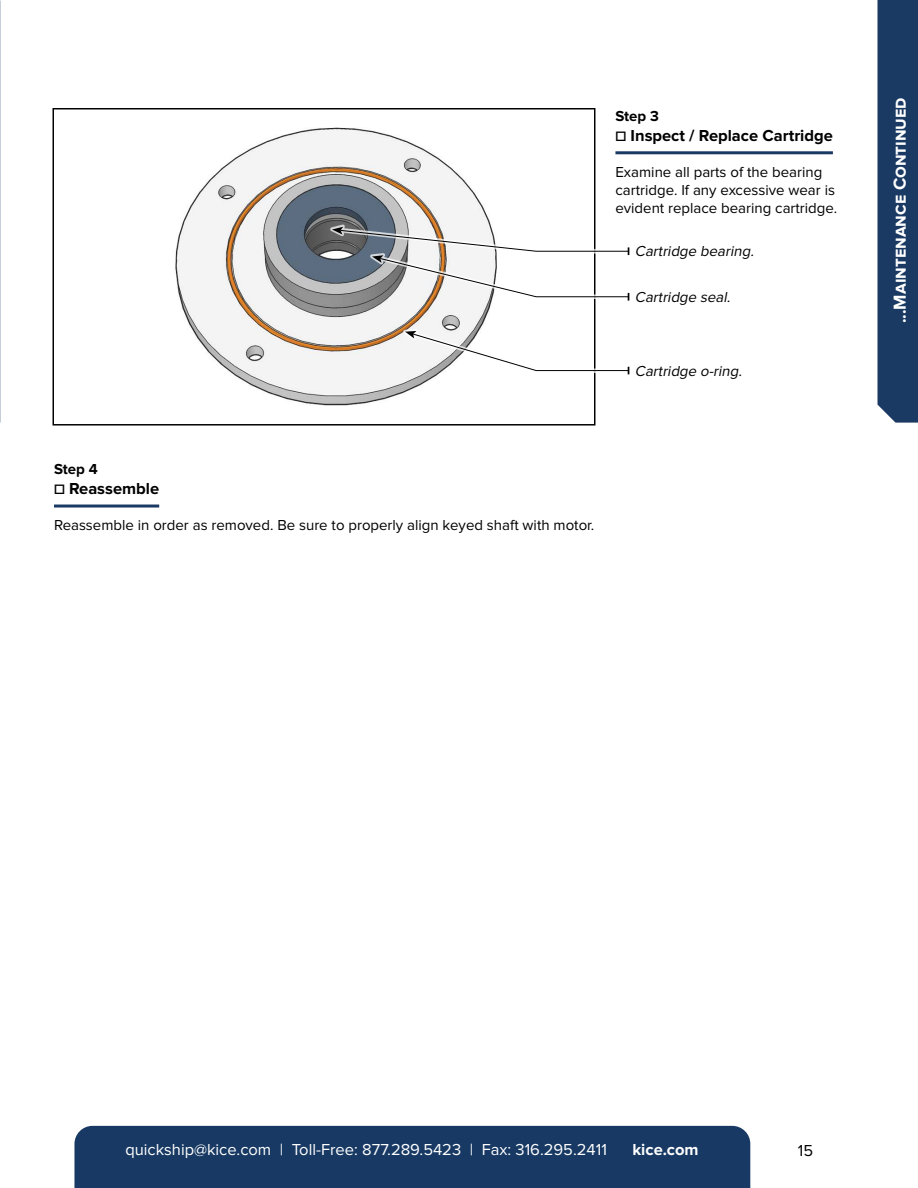
<style>
.page{position:relative;width:918px;height:1188px;background:#fff}
.page>*{position:absolute;margin:0;border:0;box-sizing:border-box;transform-origin:0 0}
.t1{font:700 18px "Proxima Nova";color:#fff}
.t2{font:16.5px "Proxima Nova";color:#fff}
.t3{font:700 16.5px "Proxima Nova";color:#000}
.t4{font:700 16.5px "Proxima Nova";color:#fff}
.t5{font:16.5px "Proxima Nova";color:#000}
.t6{font:15px/18px "Proxima Nova";color:#000}
.t7{font:italic 15px "Proxima Nova";color:#000}
.t8{font:700 15px "Proxima Nova";color:#000}
</style>
<div class="page">
<svg style="left:52px;top:108px;width:544px;height:318px"></svg>
<div style="left:74px;top:1126px;width:676px;height:62px;background:#173963"></div>
<hr style="left:615px;top:151px;width:218px;height:3px;background:#1a3963">
<div style="left:403px;top:329px;width:229px;height:47px;background:#fff"></div>
<svg style="left:405px;top:331px;width:224px;height:43px"></svg>
<div style="left:370px;top:253px;width:261px;height:50px;background:#fff"></div>
<div style="left:330px;top:225px;width:301px;height:32px;background:#fff;opacity:.75"></div>
<svg style="left:332px;top:227px;width:297px;height:74px"></svg>
<hr style="left:54px;top:505px;width:105px;height:3px;background:#1a3963">
<div style="left:878px;top:0;width:40px;height:423px;background:#1a3963"></div>
<p class="t8" style="left:615px;top:107px;width:45px">Step 3</p>
<p class="t3" style="left:615px;top:126px;width:219px">☐ Inspect / Replace Cartridge</p>
<p class="t6" style="left:615px;top:163px;width:223px">Examine all parts of the bearing cartridge. If any excessive wear is evident replace bearing cartridge.</p>
<p class="t7" style="left:635px;top:243px;width:124px">Cartridge bearing.</p>
<p class="t7" style="left:635px;top:288px;width:100px">Cartridge seal.</p>
<p class="t7" style="left:635px;top:362px;width:112px">Cartridge o-ring.</p>
<p class="t8" style="left:54px;top:461px;width:45px">Step 4</p>
<p class="t3" style="left:54px;top:479px;width:107px">☐ Reassemble</p>
<p class="t6" style="left:54px;top:516px;width:542px">Reassemble in order as removed. Be sure to properly align keyed shaft with motor.</p>
<p class="t1" style="left:890px;top:323px;width:228px;rotate:-90deg">...Maintenance Continued</p>
<p class="t2" style="left:125px;top:1140px;width:483px">quickship@kice.com | Toll-Free: 877.289.5423 | Fax: 316.295.2411</p>
<p class="t4" style="left:632px;top:1140px;width:68px">kice.com</p>
<p class="t5" style="left:798px;top:1141px;width:17px">15</p>
</div>
